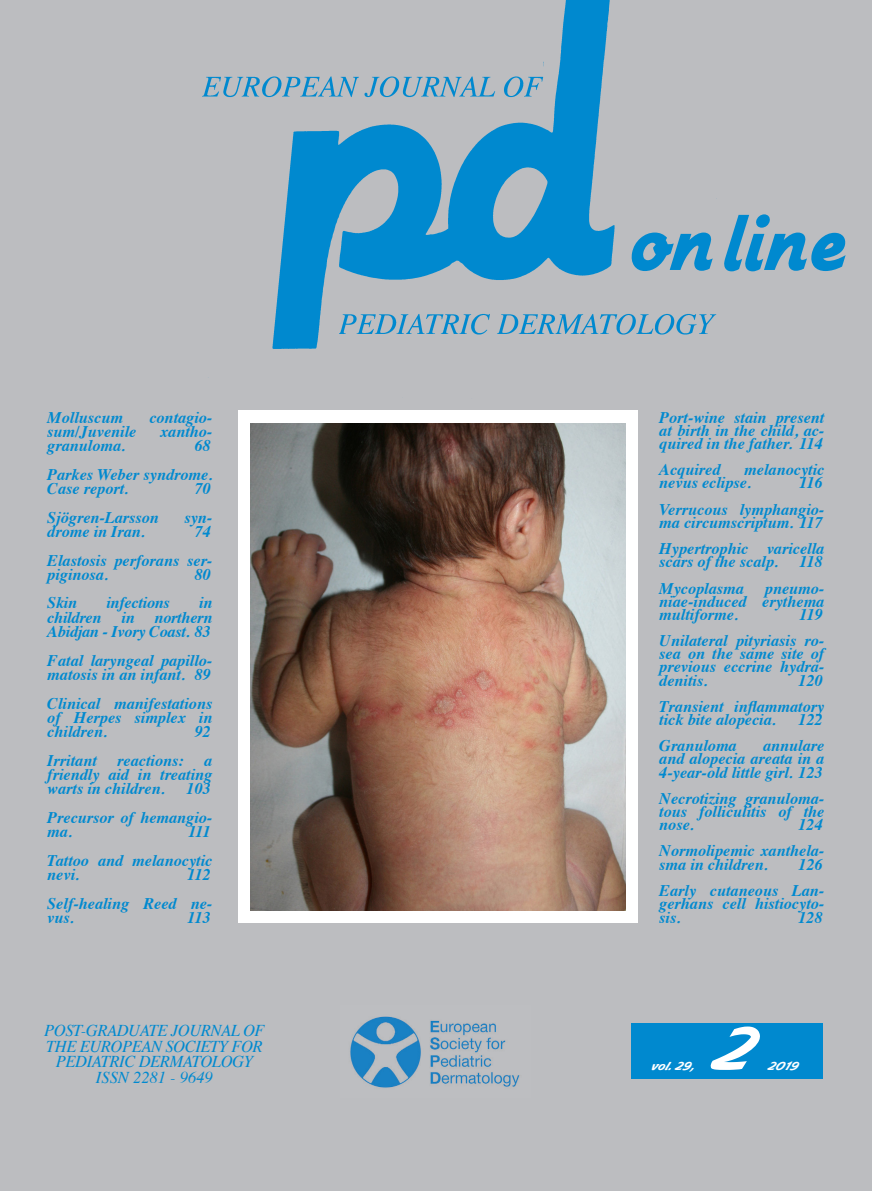
<style>
.page{position:relative;width:872px;height:1191px;background:#bcbdc0}
.page>*{position:absolute;margin:0;border:0;box-sizing:border-box;transform-origin:0 0}
.t1{font:italic 700 63px "Nadianne";color:#fff}
.t2{font:italic 16.5px/15.8px "Times";letter-spacing:-.025em;color:#0089cf;text-align:center}
.t3{font:italic 16.5px "Times";color:#0089cf}
.t4{font:italic 700 16.2px/13.2px "Times";color:#0089cf}
.t5{font:italic 700 12px "Nadianne";color:#fff}
</style>
<div class="page">
<img style="left:202px;top:0;width:553px;height:378px">
<div style="left:631px;top:1023px;width:192px;height:55px;background:#0089cf"></div>
<svg style="left:631px;top:214px;width:214px;height:57px"></svg>
<div style="left:238px;top:410px;width:400px;height:513px;background:#fff"></div>
<img style="left:350px;top:1016px;width:170px;height:72px">
<img style="left:251px;top:423px;width:374px;height:487px">
<p class="t4" style="left:47px;top:409px;width:77px">Molluscum</p>
<p class="t4" style="left:149px;top:409px;width:64px">contagio-</p>
<p class="t4" style="left:47px;top:423px;width:91px">sum/Juvenile</p>
<p class="t4" style="left:160px;top:423px;width:54px">xantho-</p>
<p class="t4" style="left:47px;top:438px;width:79px">granuloma.</p>
<p class="t4" style="left:195px;top:438px;width:18px">68</p>
<p class="t4" style="left:47px;top:466px;width:166px;line-height:14.2px">Parkes Weber syndrome.<br>Case report.</p>
<p class="t4" style="left:195px;top:480px;width:18px">70</p>
<p class="t4" style="left:47px;top:509px;width:113px">Sjögren-Larsson</p>
<p class="t4" style="left:184px;top:509px;width:29px">syn-</p>
<p class="t4" style="left:47px;top:523px;width:99px">drome in Iran.</p>
<p class="t4" style="left:195px;top:523px;width:18px">74</p>
<p class="t4" style="left:47px;top:551px;width:166px;line-height:14.2px">Elastosis perforans ser&shy;piginosa.</p>
<p class="t4" style="left:195px;top:566px;width:18px">80</p>
<p class="t4" style="left:47px;top:595px;width:31px">Skin</p>
<p class="t4" style="left:106px;top:595px;width:65px">infections</p>
<p class="t4" style="left:47px;top:594px;width:166px;line-height:14.2px;text-align:justify;text-indent:152px">in children in northern Abidjan - Ivory Coast. 83</p>
<p class="t4" style="left:47px;top:651px;width:166px;line-height:14.2px">Fatal laryngeal papillo&shy;matosis in an infant. 89</p>
<p class="t4" style="left:47px;top:694px;width:167px;line-height:14.2px;text-align:justify">Clinical manifestations of Herpes simplex in children.</p>
<p class="t4" style="left:195px;top:723px;width:18px">92</p>
<p class="t4" style="left:47px;top:752px;width:51px">Irritant</p>
<p class="t4" style="left:117px;top:752px;width:68px">reactions:</p>
<p class="t4" style="left:47px;top:751px;width:167px;line-height:14.2px;text-align:justify;text-indent:157px">a friendly aid in treating warts in children.</p>
<p class="t4" style="left:187px;top:781px;width:26px">103</p>
<p class="t4" style="left:47px;top:809px;width:166px;line-height:14.2px">Precursor of hemangio&shy;ma.</p>
<p class="t4" style="left:188px;top:823px;width:24px">111</p>
<p class="t4" style="left:47px;top:852px;width:167px;line-height:14.2px">Tattoo and melanocytic nevi.</p>
<p class="t4" style="left:187px;top:866px;width:25px">112</p>
<p class="t4" style="left:47px;top:894px;width:166px;line-height:14.2px">Self-healing Reed ne&shy;vus.</p>
<p class="t4" style="left:187px;top:909px;width:25px">113</p>
<p class="t2" style="left:44px;top:1021px;width:222px">POST-GRADUATE JOURNAL OF<br>THE EUROPEAN SOCIETY FOR<br>PEDIATRIC DERMATOLOGY</p>
<p class="t3" style="left:96px;top:1063px;width:118px">ISSN 2281 - 9649</p>
<p class="t4" style="left:659px;top:409px;width:166px;text-align:justify">Port-wine stain present at birth in the child, ac&shy;quired in the father. 114</p>
<p class="t4" style="left:659px;top:462px;width:63px">Acquired</p>
<p class="t4" style="left:659px;top:462px;width:167px;text-indent:85px">melanocytic nevus eclipse.</p>
<p class="t4" style="left:799px;top:475px;width:25px">116</p>
<p class="t4" style="left:659px;top:501px;width:166px">Verrucous lymphangio&shy;ma circumscriptum. 117</p>
<p class="t4" style="left:659px;top:540px;width:167px">Hypertrophic varicella scars of the scalp.</p>
<p class="t4" style="left:799px;top:554px;width:25px">118</p>
<p class="t4" style="left:659px;top:580px;width:86px">Mycoplasma</p>
<p class="t4" style="left:659px;top:580px;width:167px;text-align:justify;text-indent:106px">pneumo&shy;niae-induced erythema multiforme.</p>
<p class="t4" style="left:799px;top:606px;width:25px">119</p>
<p class="t4" style="left:659px;top:632px;width:166px;text-align:justify">Unilateral pityriasis ro&shy;sea on the same site of previous eccrine hydra&shy;denitis.</p>
<p class="t4" style="left:798px;top:672px;width:26px">120</p>
<p class="t4" style="left:659px;top:698px;width:167px">Transient inflammatory tick bite alopecia.</p>
<p class="t4" style="left:798px;top:711px;width:26px">122</p>
<p class="t4" style="left:659px;top:737px;width:166px;text-align:justify;text-indent:104px">annulare and alopecia areata in a 4-year-old little girl. 123</p>
<p class="t4" style="left:659px;top:790px;width:167px;text-align:justify">Necrotizing granuloma&shy;tous folliculitis of the nose.</p>
<p class="t4" style="left:659px;top:737px;width:79px">Granuloma</p>
<p class="t4" style="left:798px;top:816px;width:26px">124</p>
<p class="t4" style="left:659px;top:843px;width:166px">Normolipemic xanthela&shy;sma in children.</p>
<p class="t4" style="left:798px;top:856px;width:26px">126</p>
<p class="t4" style="left:659px;top:882px;width:166px;line-height:13.6px;text-align:justify">Early cutaneous Lan&shy;gerhans cell histiocyto&shy;sis.</p>
<p class="t4" style="left:798px;top:909px;width:26px">128</p>
<p class="t5" style="left:650px;top:1058px;width:47px">vol.29,</p>
<p class="t1" style="left:708px;top:1010px;width:71px">2</p>
<p class="t5" style="left:767px;top:1058px;width:38px">2019</p>
</div>
